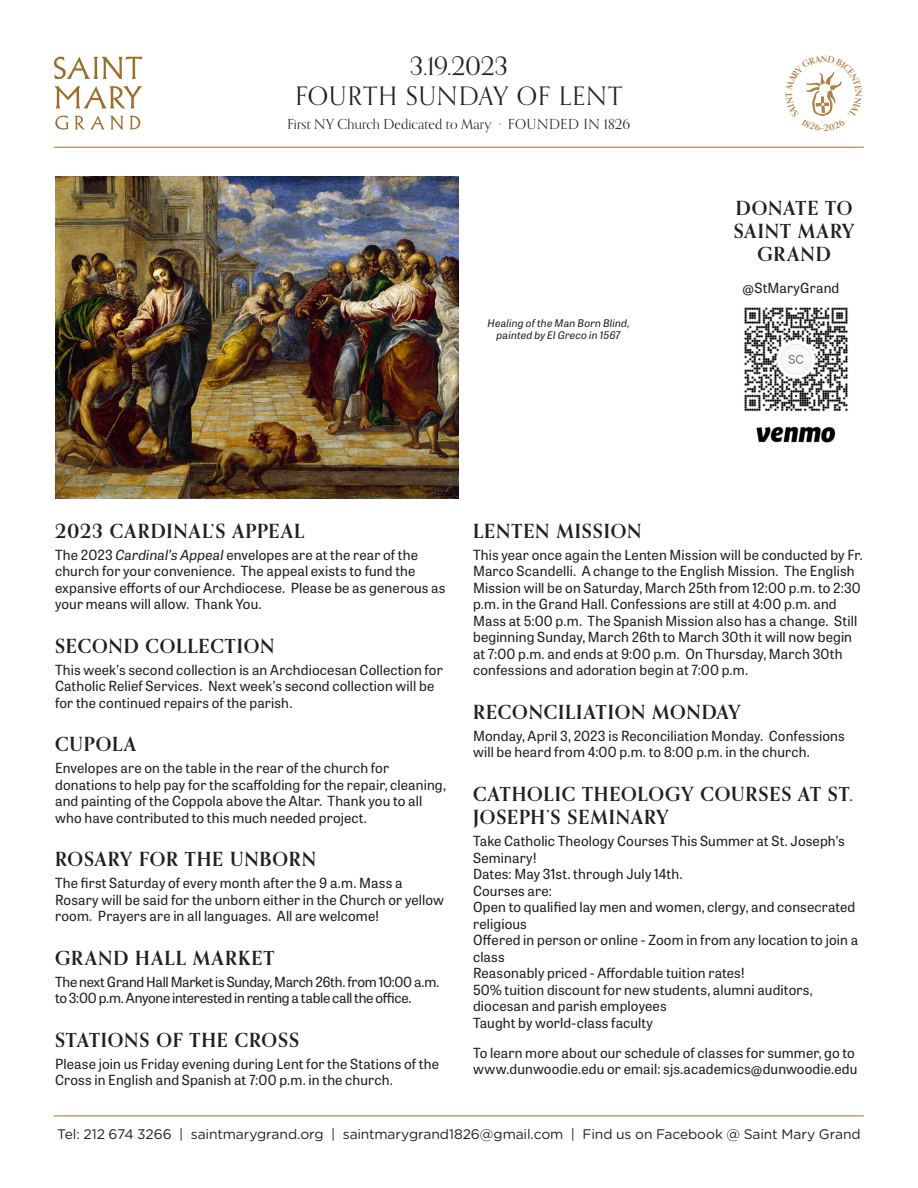
<style>
.page{position:relative;width:918px;height:1188px;background:#fff}
.page>*{position:absolute;margin:0;border:0;box-sizing:border-box;transform-origin:0 0}
.Body{font:25.5px/30px "Orpheus Pro";letter-spacing:.035em;color:#231f20;text-align:center}
.Body_Header{font:700 19.5px/23.4px "Orpheus Pro";letter-spacing:.045em;color:#231f20}
.Body-2{font:13.8px/16.5px "Tablet Gothic";letter-spacing:.01em;color:#231f20}
.Body-3{font:13.8px/16.5px "Tablet Gothic";letter-spacing:-.02em;color:#231f20}
.Body-4{font:13.8px "Gotham Rounded";letter-spacing:-.01em;color:#231f20}
.Body-5{font:13.8px "Orpheus Pro";letter-spacing:.01em;color:#231f20}
.Second_Par{font:italic 10.5px/12px "Tablet Gothic";letter-spacing:.015em;color:#231f20;text-align:center}
.t1{font:700 9px "Orpheus Pro";color:#b38244}
.s1{font-style:italic}
</style>
<div class="page">
<hr style="left:54px;top:147px;width:810px;height:1px;background:#9f6d28">
<hr style="left:54px;top:1116px;width:810px;height:1px;background:#9f6d28">
<svg style="left:55px;top:116px;width:14px;height:14px"></svg>
<svg style="left:130px;top:116px;width:10px;height:13px"></svg>
<svg style="left:75px;top:116px;width:48px;height:14px"></svg>
<svg style="left:54px;top:86px;width:88px;height:22px"></svg>
<svg style="left:54px;top:56px;width:89px;height:23px"></svg>
<img style="left:744px;top:307px;width:104px;height:136px">
<img style="left:56px;top:176px;width:403px;height:323px">
<svg style="left:806px;top:72px;width:36px;height:44px"></svg>
<p class="Body" style="left:295px;top:50px;width:328px">3.19.2023<br>FOURTH SUNDAY OF LENT</p>
<p class="Body-5" style="left:288px;top:115px;width:344px">First NY Church Dedicated to Mary · FOUNDED IN 1826</p>
<p class="Second_Par" style="left:488px;top:316px;width:143px">Healing of the Man Born Blind, painted by El Greco in 1567</p>
<p class="t1" style="left:864px;top:90px;width:8px;rotate:90deg">N</p>
<p class="Body_Header" style="left:734px;top:196px;width:122px;text-align:center">DONATE TO<br>SAINT MARY<br>GRAND</p>
<p class="Body-2" style="left:742px;top:279px;width:98px">@StMaryGrand</p>
<p class="Body_Header" style="left:55px;top:519px;width:251px">2023 CARDINAL’S APPEAL</p>
<p class="Body-2" style="left:55px;top:546px;width:392px">The 2023 <span class="s1">Cardinal’s Appeal</span> envelopes are at the rear of the church for your convenience. The appeal exists to fund the expansive efforts of our Archdiocese. Please be as generous as your means will allow. Thank You.</p>
<p class="Body_Header" style="left:55px;top:634px;width:221px">SECOND COLLECTION</p>
<p class="Body-2" style="left:55px;top:661px;width:389px">This week’s second collection is an Archdiocesan Collection for<br>Catholic Relief Services. Next week’s second collection will be for the continued repairs of the parish.</p>
<p class="Body_Header" style="left:55px;top:732px;width:83px">CUPOLA</p>
<p class="Body-2" style="left:55px;top:759px;width:392px">Envelopes are on the table in the rear of the church for donations to help pay for the scaffolding for the repair, cleaning, and painting of the Coppola above the Altar. Thank you to all who have contributed to this much needed project.</p>
<p class="Body_Header" style="left:55px;top:847px;width:263px">ROSARY FOR THE UNBORN</p>
<p class="Body-2" style="left:55px;top:874px;width:390px">The first Saturday of every month after the 9 a.m. Mass a<br>Rosary will be said for the unborn either in the Church or yellow room. Prayers are in all languages. All are welcome!</p>
<p class="Body_Header" style="left:55px;top:946px;width:221px">GRAND HALL MARKET</p>
<p class="Body-3" style="left:55px;top:973px;width:386px">The next Grand Hall Market is Sunday, March 26th. from 10:00 a.m. to 3:00 p.m. Anyone interested in renting a table call the office.</p>
<p class="Body_Header" style="left:55px;top:1028px;width:246px">STATIONS OF THE CROSS</p>
<p class="Body-2" style="left:55px;top:1055px;width:385px">Please join us Friday evening during Lent for the Stations of the<br>Cross in English and Spanish at 7:00 p.m. in the church.</p>
<p class="Body_Header" style="left:473px;top:519px;width:170px">LENTEN MISSION</p>
<p class="Body-2" style="left:473px;top:546px;width:391px">This year once again the Lenten Mission will be conducted by Fr.<br>Marco Scandelli. A change to the English Mission. The English Mission will be on Saturday, March 25th from 12:00 p.m. to 2:30 p.m. in the Grand Hall. Confessions are still at 4:00 p.m. and Mass at 5:00 p.m. The Spanish Mission also has a change. Still beginning Sunday, March 26th to March 30th it will now begin at 7:00 p.m. and ends at 9:00 p.m. On Thursday, March 30th confessions and adoration begin at 7:00 p.m.</p>
<p class="Body_Header" style="left:473px;top:700px;width:269px">RECONCILIATION MONDAY</p>
<p class="Body-2" style="left:473px;top:727px;width:373px">Monday, April 3, 2023 is Reconciliation Monday. Confessions will be heard from 4:00 p.m. to 8:00 p.m. in the church.</p>
<p class="Body_Header" style="left:473px;top:782px;width:381px">CATHOLIC THEOLOGY COURSES AT ST.<br>JOSEPH’S SEMINARY</p>
<p class="Body-2" style="left:473px;top:832px;width:387px">Take Catholic Theology Courses This Summer at St. Joseph’s Seminary!<br>Dates: May 31st. through July 14th.<br>Courses are:<br>Open to qualified lay men and women, clergy, and consecrated religious<br>Offered in person or online - Zoom in from any location to join a class<br>Reasonably priced - Affordable tuition rates!<br>50% tuition discount for new students, alumni auditors, diocesan and parish employees<br>Taught by world-class faculty</p>
<p class="Body-2" style="left:473px;top:1044px;width:386px">To learn more about our schedule of classes for summer, go to www.dunwoodie.edu or email: sjs.academics@dunwoodie.edu</p>
<p class="Body-4" style="left:57px;top:1125px;width:805px">Tel: 212 674 3266 | saintmarygrand.org | saintmarygrand1826@gmail.com | Find us on Facebook @ Saint Mary Grand</p>
</div>
